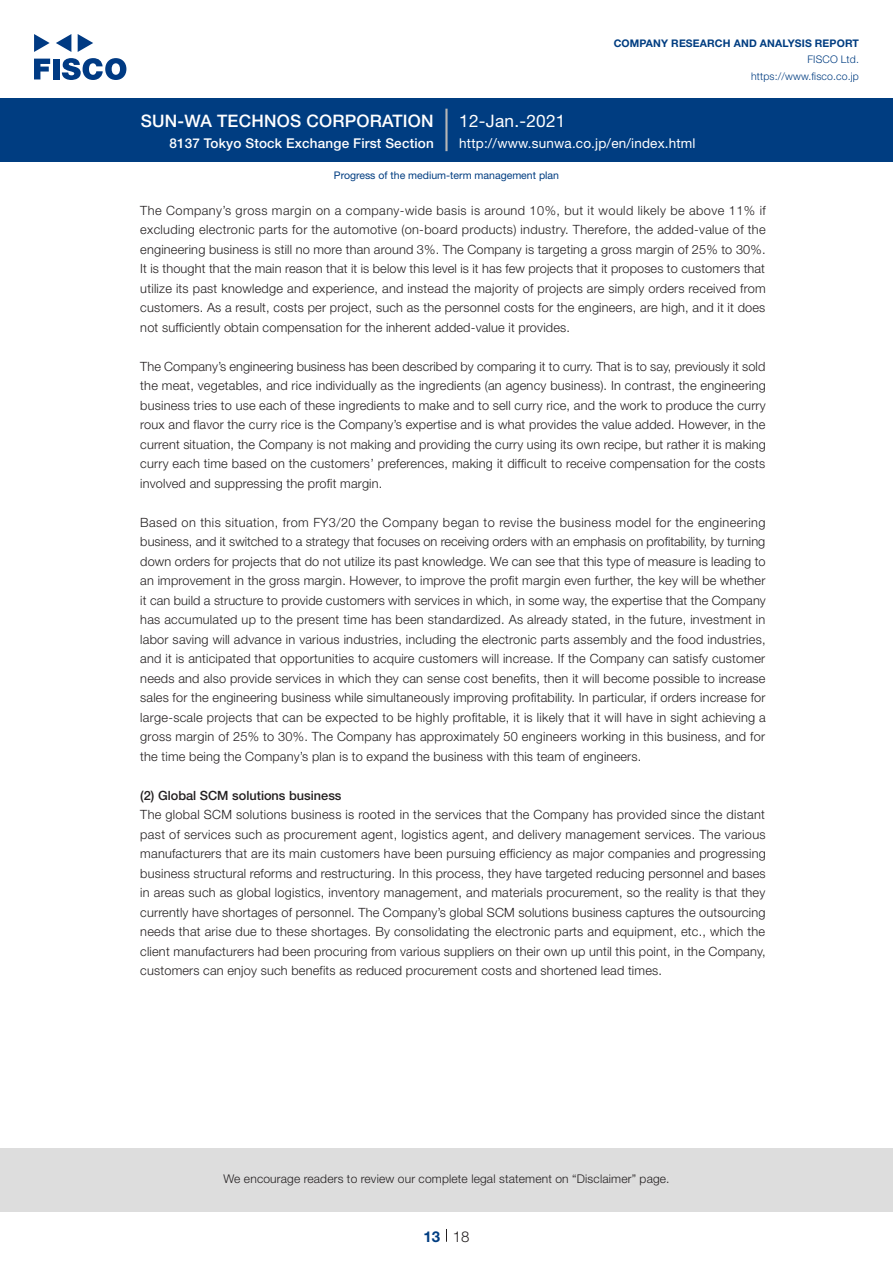
<style>
.page{position:relative;width:893px;height:1263px;background:#fff}
.page>*{position:absolute;margin:0;border:0;box-sizing:border-box;transform-origin:0 0}
.t1{font:500 17.25px "Helvetica Neue LT Std";letter-spacing:.015em;color:#fff}
.t2{font:17.25px "Helvetica Neue LT Std";letter-spacing:.015em;color:#fff}
.t3{font:300 15px "Helvetica Neue LT Std";color:#231f20}
.t4{font:700 15px "Helvetica Neue LT Std";color:#003d81}
.t5{font:13.5px "Helvetica Neue LT Std";letter-spacing:.015em;color:#fff}
.t6{font:500 13.5px "Helvetica Neue LT Std";letter-spacing:.015em;color:#fff}
.t7{font:300 12.75px/19.5px "Helvetica Neue LT Std";letter-spacing:.015em;color:#231f20;text-align:justify}
.t8{font:500 12.75px "Helvetica Neue LT Std";color:#231f20}
.t9{font:300 12px "Helvetica Neue LT Std";letter-spacing:.015em;color:#231f20}
.t10{font:10.5px "Helvetica Neue LT Std";color:#003d81}
.t11{font:700 10.5px "Helvetica Neue LT Std";letter-spacing:.015em;color:#003d81}
.t12{font:300 10.5px/16.5px "Helvetica Neue LT Std";letter-spacing:.015em;color:#003d81;text-align:right}
</style>
<div class="page">
<div style="left:0;top:1148px;width:893px;height:64px;background:#ddd"></div>
<svg style="left:34px;top:59px;width:16px;height:20px"></svg>
<div style="left:53px;top:59px;width:6px;height:20px;background:#003a83"></div>
<svg style="left:62px;top:58px;width:64px;height:22px"></svg>
<svg style="left:34px;top:34px;width:16px;height:18px"></svg>
<svg style="left:78px;top:34px;width:15px;height:18px"></svg>
<svg style="left:56px;top:34px;width:15px;height:18px"></svg>
<div style="left:0;top:98px;width:893px;height:64px;background:#003d81"></div>
<hr style="left:445px;top:109px;width:3px;height:42px;background:#b5b5b6">
<svg style="left:446px;top:1229px;width:1px;height:13px"></svg>
<h1 class="t1" style="left:141px;top:110px;width:295px">SUN-WA TECHNOS CORPORATION</h1>
<p class="t6" style="left:169px;top:135px;width:266px">8137 Tokyo Stock Exchange First Section</p>
<h1 class="t2" style="left:459px;top:110px;width:108px">12-Jan.-2021</h1>
<p class="t11" style="left:614px;top:37px;width:247px">COMPANY RESEARCH AND ANALYSIS REPORT</p>
<p class="t12" style="left:751px;top:51px;width:109px">FISCO Ltd. https://www.fisco.co j p.</p>
<p class="t5" style="left:459px;top:135px;width:238px">http://www.sunwa.co j p. /en/index.html</p>
<p class="t10" style="left:334px;top:169px;width:227px">Progress of the medium-term management plan</p>
<p class="t7" style="left:140px;top:200px;width:627px">The Company s’ gross margin on a company-wide basis is around 10%, but it would likely be above 11% if excluding electronic parts for the automotive (on-board products) industry. Therefore, the added-value of the engineering business is still no more than around 3%. The Company is targeting a gross margin of 25% to 30%.<br>isIt thought that the main reason that isit below this level is it has few projects that it proposes to customers that utilize its past knowledge and experience, and instead the majority of projects are simply orders received from customers. As a result, costs per project, such as the personnel costs for the engineers, are high, and itit does not sufficiently obtain compensation for the inherent added-value it provides.</p>
<p class="t7" style="left:140px;top:356px;width:627px">The Company s’ engineering business has been described by comparing toit curry. That is to say, previously it sold the meat, vegetables, and rice individually as the ingredients (an agency business I n.) contrast, the engineering business tries to use each of these ingredients to make and to sell curry rice, and the work to produce the curry roux and flavor the curry rice is the Company s’ expertise and is what provides the value added. However in, the current situation, the Company is not making and providing the curry using its own recipe, but rather isit making curry each time based on the customers’ preferences, making it difficult to receive compensation for the costs involved and suppressing the profit margin.</p>
<p class="t7" style="left:140px;top:512px;width:627px">Based on this situation, from FY3/20 the Company began to revise the business model for the engineering business, and it switched to a strategy that focuses on receiving orders with an emphasis on profitability, by turning down orders for projects that do not utilize its past knowledge. We can see that this type of measure is leading to an improvement in the gross margin. However to, improve the profit margin even further, the key will be whether it can build a structure to provide customers with services in which in, some way, the expertise that the Company has accumulated up to the present time has been standardized. As already stated in, the future, investment in labor saving will advance in various industries, including the electronic parts assembly and the food industries, and isit anticipated that opportunities to acquire customers will increase If. the Company can satisfy customer needs and also provide services in which they can sense cost benefits, then it will become possible to increase sales for the engineering business while simultaneously improving profitability In. particular if, orders increase for large-scale projects that can be expected to be highly profitable isit, likely that it will have in sight achieving a gross margin of 25% to 30%. The Company has approximately 50 engineers working in this business, and for the time being the Company s’ plan is to expand the business with this team of engineers.</p>
<p class="t8" style="left:140px;top:788px;width:203px">2( ) Global SCM solutions business</p>
<p class="t7" style="left:140px;top:805px;width:627px">The global SCM solutions business is rooted in the services that the Company has provided since the distant past of services such as procurement agent, logistics agent, and delivery management services. The various manufacturers that are its main customers have been pursuing efficiency as major companies and progressing business structural reforms and restructuring In. this process, they have targeted reducing personnel and bases in areas such as global logistics, inventory management, and materials procurement, so the reality is that they currently have shortages of personnel. The Company s’ global SCM solutions business captures the outsourcing needs that arise due to these shortages. By consolidating the electronic parts and equipment, etc., which the client manufacturers had been procuring from various suppliers on their own up until this point in, the Company, customers can enjoy such benefits as reduced procurement costs and shortened lead times.</p>
<p class="t9" style="left:223px;top:1171px;width:448px">We encourage readers to review our complete legal statement on “Disclaimer” page.</p>
<p class="t4" style="left:423px;top:1227px;width:18px">13</p>
<p class="t3" style="left:453px;top:1227px;width:18px">18</p>
</div>
